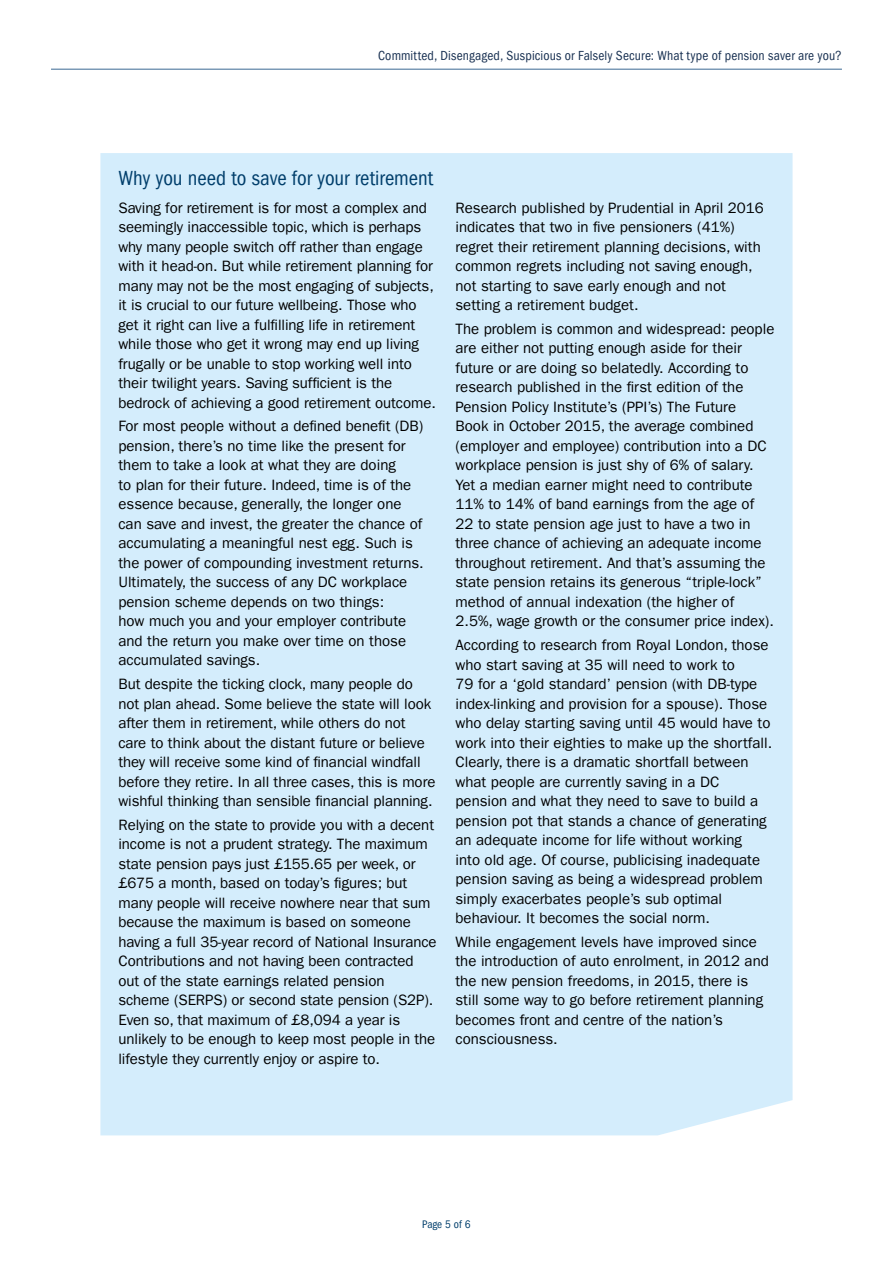
<style>
.page{position:relative;width:893px;height:1263px;background:#fff}
.page>*{position:absolute;margin:0;border:0;box-sizing:border-box;transform-origin:0 0}
.t1{font:condensed 21px "ITC Frank Gofor Ameriprise";color:#003e6b}
.t2{font:15px/19.5px "ITC Frank Gofor Ameriprise";color:#000}
.t3{font:condensed 13.5px "ITC Frank Gofor Ameriprise";letter-spacing:.01em;color:#193152}
.t4{font:condensed 11.25px "ITC Frank Gofor Ameriprise";letter-spacing:-.015em;color:#003e6b}
</style>
<div class="page">
<hr style="left:51px;top:69px;width:791px;height:1px;background:#3a6994">
<div style="left:100px;top:153px;width:692px;height:982px;background:#d4edfc"></div>
<p class="t3" style="left:378px;top:48px;width:465px">Committed, Disengaged, Suspicious or Falsely Secure: What type of pension saver are you?</p>
<h1 class="t1" style="left:118px;top:166px;width:316px">Why you need to save for your retirement</h1>
<p class="t2" style="left:118px;top:198px;width:319px">Saving for retirement is for most a complex and seemingly inaccessible topic, which is perhaps why many people switch off rather than engage with it head-on. But while retirement planning for many may not be the most engaging of subjects, it is crucial to our future wellbeing. Those who get it right can live a fulfilling life in retirement while those who get it wrong may end up living frugally or be unable to stop working well into their twilight years. Saving sufficient is the bedrock of achieving a good retirement outcome.</p>
<p class="t2" style="left:118px;top:417px;width:307px">For most people without a defined benefit (DB) pension, there’s no time like the present for them to take a look at what they are doing<br>to plan for their future. Indeed, time is of the essence because, generally, the longer one can save and invest, the greater the chance of accumulating a meaningful nest egg. Such is the power of compounding investment returns.<br>Ultimately, the success of any DC workplace pension scheme depends on two things:<br>how much you and your employer contribute and the return you make over time on those accumulated savings.</p>
<p class="t2" style="left:118px;top:674px;width:319px">But despite the ticking clock, many people do not plan ahead. Some believe the state will look after them in retirement, while others do not care to think about the distant future or believe they will receive some kind of financial windfall before they retire. In all three cases, this is more wishful thinking than sensible financial planning.</p>
<p class="t2" style="left:118px;top:815px;width:320px">Relying on the state to provide you with a decent income is not a prudent strategy. The maximum state pension pays just £155.65 per week, or £675 a month, based on today’s figures; but many people will receive nowhere near that sum because the maximum is based on someone having a full 35-year record of National Insurance Contributions and not having been contracted out of the state earnings related pension scheme (SERPS) or second state pension (S2P).<br>Even so, that maximum of £8,094 a year is unlikely to be enough to keep most people in the lifestyle they currently enjoy or aspire to.</p>
<p class="t2" style="left:455px;top:198px;width:310px">Research published by Prudential in April 2016 indicates that two in five pensioners (41%) regret their retirement planning decisions, with common regrets including not saving enough, not starting to save early enough and not setting a retirement budget.</p>
<p class="t2" style="left:455px;top:319px;width:320px">The problem is common and widespread: people are either not putting enough aside for their future or are doing so belatedly. According to research published in the first edition of the Pension Policy Institute’s (PPI’s) The Future<br>Book in October 2015, the average combined (employer and employee) contribution into a DC workplace pension is just shy of 6% of salary.<br>Yet a median earner might need to contribute 11% to 14% of band earnings from the age of 22 to state pension age just to have a two in three chance of achieving an adequate income throughout retirement. And that’s assuming the state pension retains its generous “triple-lock” method of annual indexation (the higher of 2.5%, wage growth or the consumer price index).</p>
<p class="t2" style="left:455px;top:635px;width:318px">According to research from Royal London, those who start saving at 35 will need to work to<br>79 for a ‘gold standard’ pension (with DB-type index-linking and provision for a spouse). Those who delay starting saving until 45 would have to work into their eighties to make up the shortfall.<br>Clearly, there is a dramatic shortfall between what people are currently saving in a DC pension and what they need to save to build a pension pot that stands a chance of generating an adequate income for life without working<br>into old age. Of course, publicising inadequate pension saving as being a widespread problem simply exacerbates people’s sub optimal behaviour. It becomes the social norm.</p>
<p class="t2" style="left:455px;top:932px;width:315px">While engagement levels have improved since the introduction of auto enrolment, in 2012 and the new pension freedoms, in 2015, there is still some way to go before retirement planning becomes front and centre of the nation’s consciousness.</p>
<p class="t4" style="left:422px;top:1218px;width:50px">Page 5 of 6</p>
</div>
